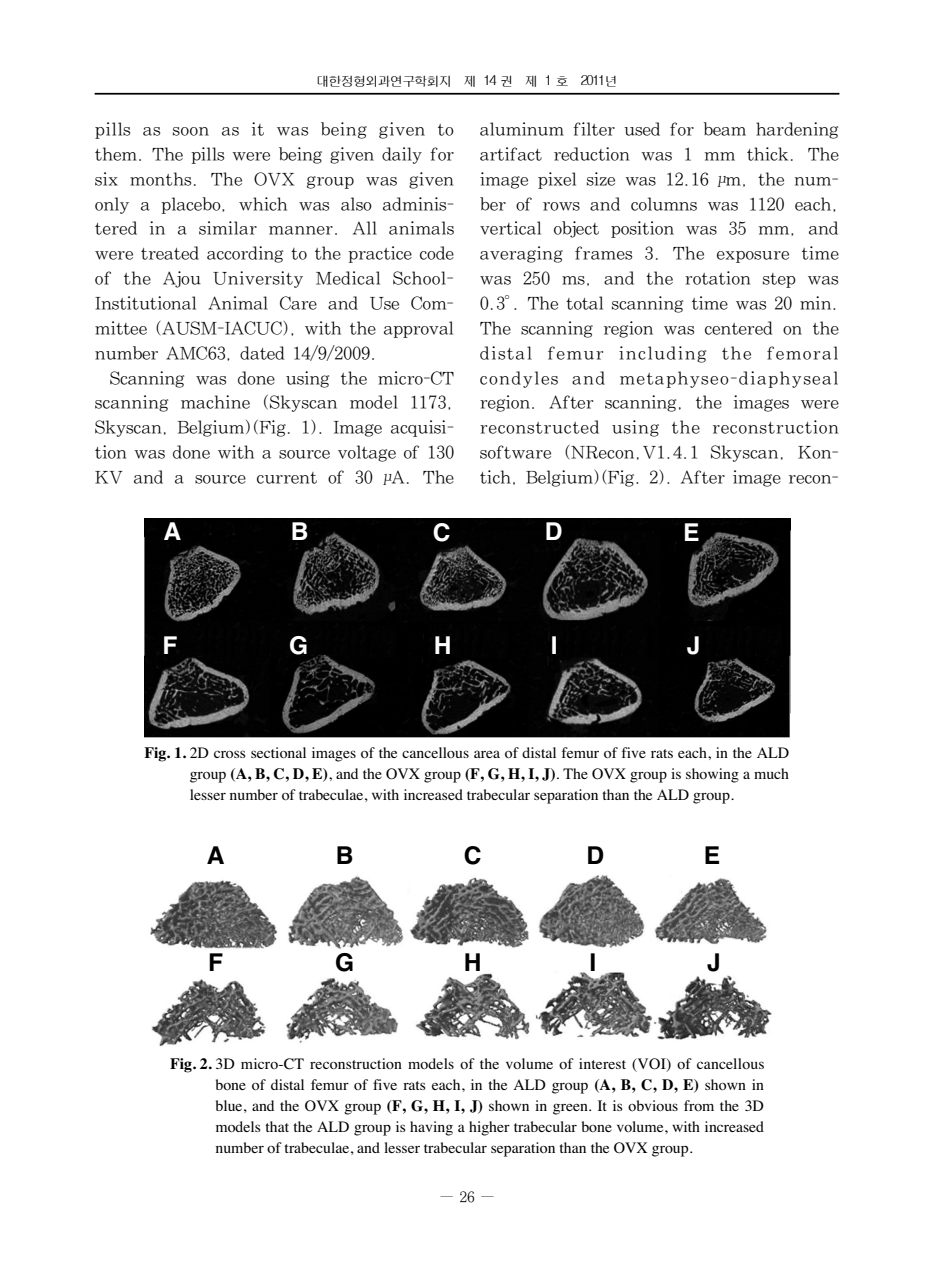
<style>
.page{position:relative;width:932px;height:1276px;background:#fff}
.page>*{position:absolute;margin:0;border:0;box-sizing:border-box;transform-origin:0 0}
.t1{font:700 24.5px "Helvetica";color:#fff}
.t2{font:700 24.5px "Helvetica";color:#000}
.t3{font:16.62px/24.8px "S Mmu";letter-spacing:-.06em;color:#000;text-align:justify}
.t4{font:15.75px/21px "Times";color:#000;text-align:justify}
.t5{font:14px "S Mmu";color:#000}
.t6{font:12.25px "Graph";color:#000}
.s1{font-weight:700}
</style>
<div class="page">
<hr style="left:95px;top:93px;width:744px;height:2px;background:#000">
<img style="left:144px;top:518px;width:645px;height:220px">
<img style="left:150px;top:874px;width:622px;height:172px">
<p class="t6" style="left:317px;top:75px;width:302px">대한정형외과연구학회지 제 14 권 제 1 호 2011년</p>
<p class="t3" style="left:95px;top:118px;width:361px">pills as soon as it was being given to them. The pills were being given daily for six months. The OVX group was given only a placebo, which was also adminis&shy;tered in a similar manner. All animals were treated according to the practice code of the Ajou University Medical School-Institutional Animal Care and Use Com&shy;mittee (AUSM-IACUC), with the approval number AMC63, dated 14/9/2009.</p>
<p class="t3" style="left:95px;top:366px;width:361px;text-indent:15px">Scanning was done using the micro-CT scanning machine (Skyscan model 1173, Skyscan, Belgium)(Fig. 1). Image acquisi&shy;tion was done with a source voltage of 130<br>KV and a source current of 30 μA. The</p>
<p class="t3" style="left:479px;top:118px;width:361px">aluminum filter used for beam hardening artifact reduction was 1 mm thick. The image pixel size was 12.16 μm, the num&shy;ber of rows and columns was 1120 each, vertical object position was 35 mm, and averaging frames 3. The exposure time was 250 ms, and the rotation step was 0.3°. The total scanning time was 20 min.<br>The scanning region was centered on the distal femur including the femoral condyles and metaphyseo-diaphyseal region. After scanning, the images were reconstructed using the reconstruction software (NRecon,V1.4.1 Skyscan, Kon&shy;tich, Belgium)(Fig. 2). After image recon-</p>
<h1 class="t1" style="left:163px;top:522px;width:19px">A</h1>
<h1 class="t1" style="left:544px;top:522px;width:19px">D</h1>
<h1 class="t1" style="left:291px;top:522px;width:19px">B</h1>
<h1 class="t1" style="left:432px;top:523px;width:19px">C</h1>
<h1 class="t1" style="left:682px;top:523px;width:18px">E</h1>
<h1 class="t1" style="left:162px;top:636px;width:16px">F</h1>
<h1 class="t1" style="left:289px;top:636px;width:21px">G</h1>
<h1 class="t1" style="left:433px;top:636px;width:19px">H</h1>
<h1 class="t1" style="left:686px;top:636px;width:15px">J</h1>
<h1 class="t1" style="left:550px;top:636px;width:8px">I</h1>
<p class="t4" style="left:190px;top:744px;width:600px;text-indent:-45px"><span class="s1">Fig. 1.</span> 2D cross sectional images of the cancellous area of distal femur of five rats each, in the ALD group <span class="s1">(A, B, C, D, E)</span>, and the OVX group <span class="s1">(F, G, H, I, J)</span>. The OVX group is showing a much lesser number of trabeculae, with increased trabecular separation than the ALD group.</p>
<h1 class="t2" style="left:207px;top:846px;width:19px">A</h1>
<h1 class="t2" style="left:336px;top:846px;width:19px">B</h1>
<h1 class="t2" style="left:463px;top:846px;width:19px">C</h1>
<h1 class="t2" style="left:586px;top:846px;width:19px">D</h1>
<h1 class="t2" style="left:703px;top:846px;width:18px">E</h1>
<h1 class="t2" style="left:208px;top:953px;width:16px">F</h1>
<h1 class="t2" style="left:335px;top:953px;width:21px">G</h1>
<h1 class="t2" style="left:463px;top:953px;width:19px">H</h1>
<h1 class="t2" style="left:589px;top:953px;width:8px">I</h1>
<h1 class="t2" style="left:706px;top:953px;width:15px">J</h1>
<p class="t4" style="left:215px;top:1054px;width:550px;text-indent:-45px"><span class="s1">Fig. 2.</span> 3D micro-CT reconstruction models of the volume of interest (VOI) of cancellous bone of distal femur of five rats each, in the ALD group <span class="s1">(A, B, C, D, E)</span> shown in blue, and the OVX group <span class="s1">(F, G, H, I, J)</span> shown in green. It is obvious from the 3D models that the ALD group is having a higher trabecular bone volume, with increased number of trabeculae, and lesser trabecular separation than the OVX group.</p>
<p class="t5" style="left:439px;top:1190px;width:56px">—26—</p>
</div>
